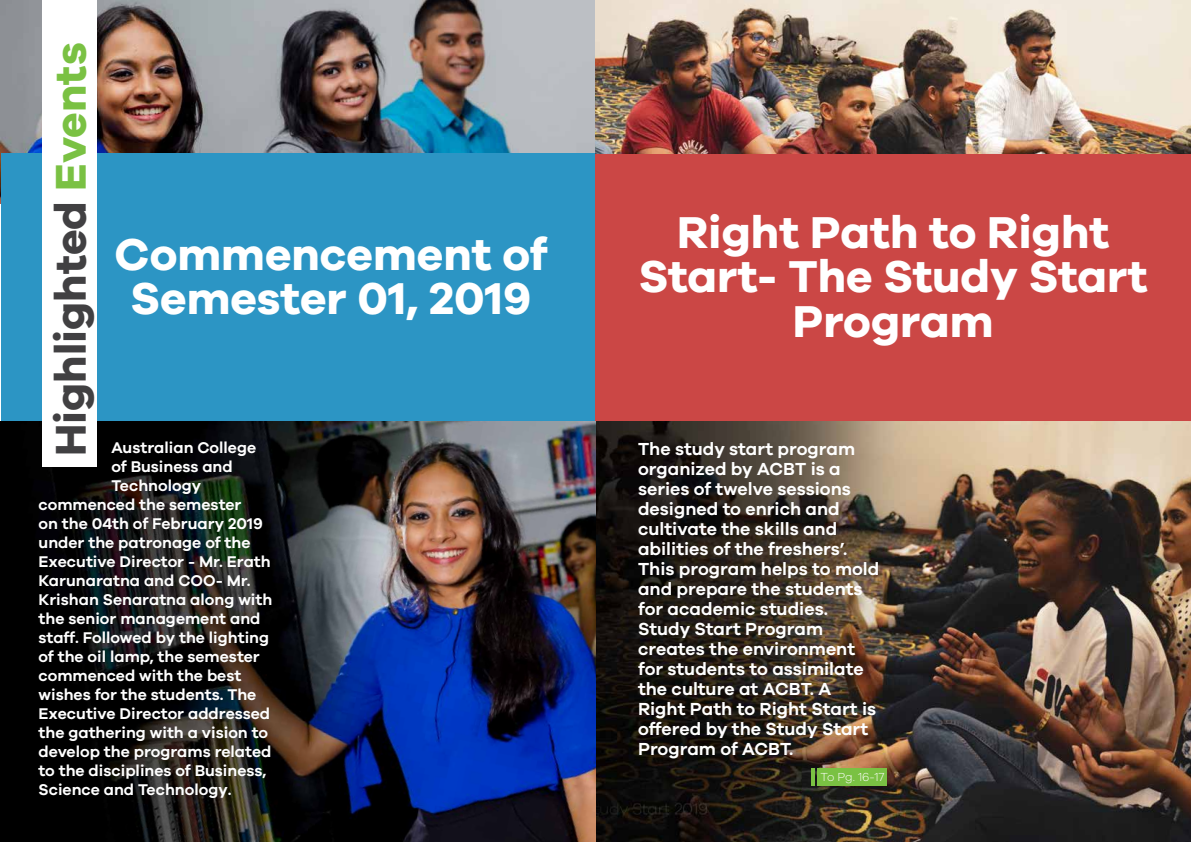
<style>
.page{position:relative;width:1191px;height:842px;background:#fff}
.page>*{position:absolute;margin:0;border:0;box-sizing:border-box;transform-origin:0 0}
.t1{font:700 46px/44.5px "Galano Grotesque";color:#fff;text-align:center}
.t2{font:700 44.4px "Galano Grotesque";color:#414042}
.t3{font:600 18px/20px "Galano Grotesque";color:#fff}
.t4{font:600 16px "Galano Grotesque";color:#fff}
.t5{font:300 12px "Galano Grotesque";color:#fff}
.s1{color:#7ac143}
</style>
<div class="page">
<img style="left:0;top:0;width:595px;height:154px">
<img style="left:0;top:421px;width:1191px;height:421px">
<div style="left:0;top:154px;width:595px;height:267px;background:#2c95c4"></div>
<div style="left:595px;top:131px;width:595px;height:290px;background:#cb4745"></div>
<div style="left:43px;top:0;width:54px;height:466px;background:#fff"></div>
<img style="left:595px;top:0;width:596px;height:154px">
<div style="left:817px;top:768px;width:70px;height:17px;background:#7ac143"></div>
<hr style="left:811px;top:768px;width:4px;height:17px;background:#7ac143">
<h2 class="t2" style="left:43px;top:456px;width:415px;rotate:-90deg">Highlighted <span class="s1">Events</span></h2>
<h1 class="t1" style="left:115px;top:231px;width:434px">Commencement of<br>Semester 01, 2019</h1>
<p class="t4" style="left:111px;top:438px;width:146px">Australian College</p>
<p class="t4" style="left:111px;top:457px;width:123px">of Business and</p>
<p class="t4" style="left:111px;top:476px;width:91px">Technology</p>
<p class="t4" style="left:38px;top:495px;width:204px">commenced the semester</p>
<p class="t4" style="left:38px;top:514px;width:226px">on the 04th of February 2019</p>
<p class="t4" style="left:38px;top:533px;width:213px">under the patronage of the</p>
<p class="t4" style="left:38px;top:552px;width:234px">Executive Director - Mr. Erath</p>
<p class="t4" style="left:38px;top:571px;width:213px">Karunaratna and COO- Mr.</p>
<p class="t4" style="left:38px;top:590px;width:235px">Krishan Senaratna along with</p>
<p class="t4" style="left:38px;top:609px;width:223px">the senior management and</p>
<p class="t4" style="left:38px;top:628px;width:232px">staff. Followed by the lighting</p>
<p class="t4" style="left:38px;top:647px;width:223px">of the oil lamp, the semester</p>
<p class="t4" style="left:38px;top:666px;width:204px">commenced with the best</p>
<p class="t4" style="left:38px;top:685px;width:219px">wishes for the students. The</p>
<p class="t4" style="left:38px;top:704px;width:233px">Executive Director addressed</p>
<p class="t4" style="left:38px;top:723px;width:231px">the gathering with a vision to</p>
<p class="t4" style="left:38px;top:742px;width:234px">develop the programs related</p>
<p class="t4" style="left:38px;top:761px;width:229px">to the disciplines of Business,</p>
<p class="t4" style="left:38px;top:780px;width:194px">Science and Technology.</p>
<h1 class="t1" style="left:639px;top:208px;width:510px">Right Path to Right<br>Start- The Study Start<br>Program</h1>
<p class="t3" style="left:638px;top:438px;width:243px">The study start program organized by ACBT is a series of twelve sessions designed to enrich and cultivate the skills and abilities of the freshers’.<br>This program helps to mold and prepare the students for academic studies.<br>Study Start Program creates the environment for students to assimilate the culture at ACBT. A<br>Right Path to Right Start is offered by the Study Start<br>Program of ACBT.</p>
<p class="t5" style="left:820px;top:770px;width:65px">To Pg. 16-17</p>
</div>
